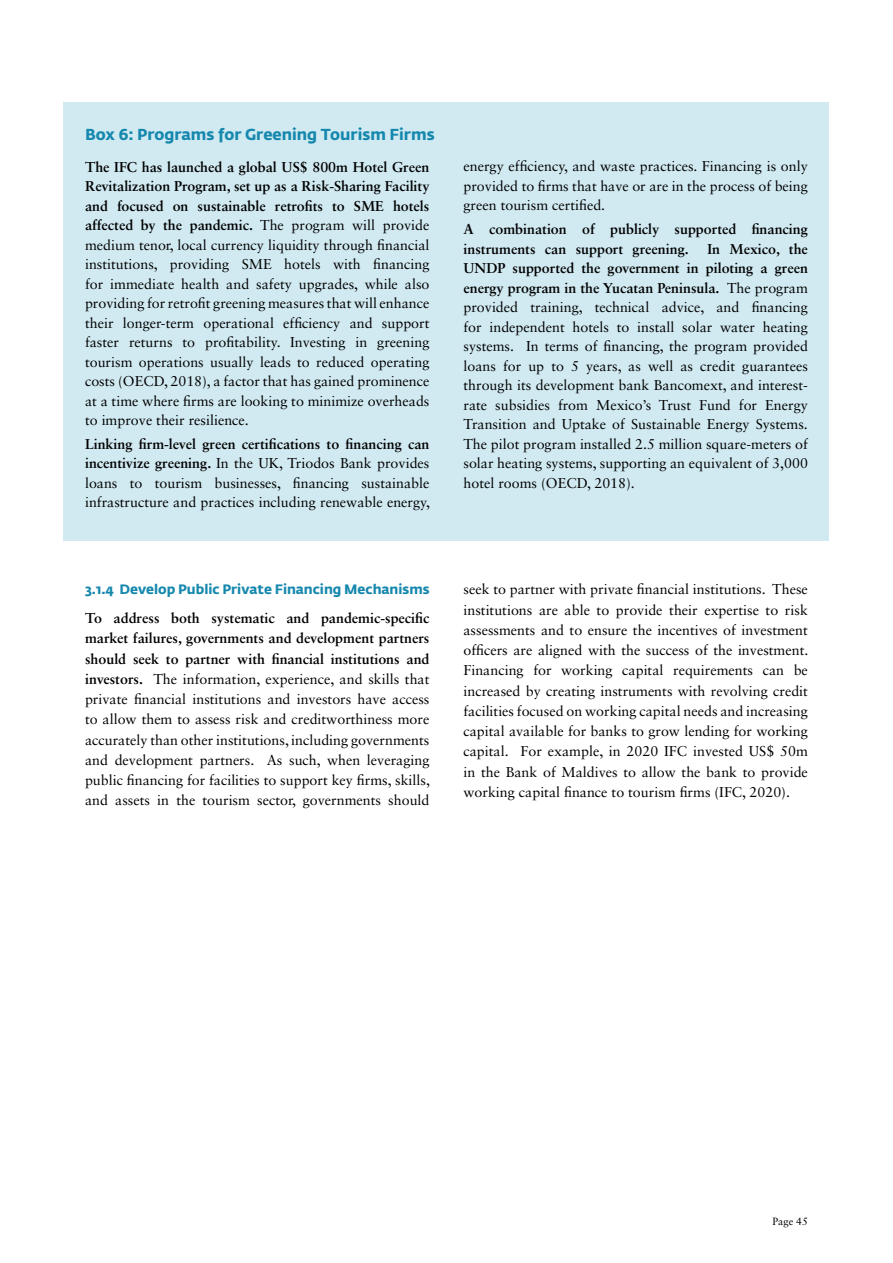
<style>
.page{position:relative;width:893px;height:1263px;background:#fff}
.page>*{position:absolute;margin:0;border:0;box-sizing:border-box;transform-origin:0 0}
.t1{font:700 15.75px "Fedra Sans Std";color:#1688ae}
.t2{font:14.25px/19.5px "Sabon LT Std";color:#000;text-align:justify}
.t3{font:700 14.25px/19.5px "Sabon LT Std";color:#000}
.t4{font:700 13.5px "Fedra Sans Std";color:#1688ae}
.t5{font:10.5px "Sabon LT Std";color:#000}
.s1{font-weight:700}
</style>
<div class="page">
<div style="left:64px;top:102px;width:765px;height:438px;background:#d1eaf2"></div>
<p class="t1" style="left:85px;top:124px;width:351px">Box 6: Programs for Greening Tourism Firms</p>
<p class="t2" style="left:85px;top:157px;width:346px"><span class="s1">The IFC has launched a global US$ 800m Hotel Green Revitalization Program, set up as a Risk-Sharing Facility and focused on sustainable retrofits to SME hotels affected by the pandemic.</span> The program will provide medium tenor, local currency liquidity through financial institutions, providing SME hotels with financing for immediate health and safety upgrades, while also providing for retrofit greening measures that will enhance their longer-term operational efficiency and support faster returns to profitability. Investing in greening tourism operations usually leads to reduced operating costs (OECD, 2018), a factor that has gained prominence at a time where firms are looking to minimize overheads to improve their resilience.</p>
<p class="t2" style="left:85px;top:434px;width:346px"><span class="s1">Linking firm-level green certifications to financing can incentivize greening.</span> In the UK, Triodos Bank provides loans to tourism businesses, financing sustainable infrastructure and practices including renewable energy,</p>
<p class="t4" style="left:85px;top:581px;width:346px">3.1.4 Develop Public Private Financing Mechanisms</p>
<p class="t2" style="left:85px;top:608px;width:346px;line-height:20.2px"><span class="s1">To address both systematic and pandemic-specific market failures, governments and development partners should seek to partner with financial institutions and investors.</span> The information, experience, and skills that private financial institutions and investors have access to allow them to assess risk and creditworthiness more accurately than other institutions, including governments and development partners. As such, when leveraging public financing for facilities to support key firms, skills, and assets in the tourism sector, governments should</p>
<p class="t2" style="left:463px;top:157px;width:346px">energy efficiency, and waste practices. Financing is only provided to firms that have or are in the process of being green tourism certified.</p>
<p class="t3" style="left:463px;top:219px;width:346px">A combination of publicly supported financing instruments can support greening.</p>
<p class="t2" style="left:463px;top:239px;width:346px;text-indent:244px"><span class="s1">In Mexico, the UNDP supported the government in piloting a green energy program in the Yucatan Peninsula.</span> The program provided training, technical advice, and financing for independent hotels to install solar water heating systems. In terms of financing, the program provided loans for up to 5 years, as well as credit guarantees through its development bank Bancomext, and interest&shy;rate subsidies from Mexico’s Trust Fund for Energy Transition and Uptake of Sustainable Energy Systems.<br>The pilot program installed 2.5 million square-meters of solar heating systems, supporting an equivalent of 3,000 hotel rooms (OECD, 2018).</p>
<p class="t2" style="left:463px;top:579px;width:346px;line-height:20.2px">seek to partner with private financial institutions. These institutions are able to provide their expertise to risk assessments and to ensure the incentives of investment officers are aligned with the success of the investment.<br>Financing for working capital requirements can be increased by creating instruments with revolving credit facilities focused on working capital needs and increasing capital available for banks to grow lending for working capital. For example, in 2020 IFC invested US$ 50m in the Bank of Maldives to allow the bank to provide working capital finance to tourism firms (IFC, 2020).</p>
<p class="t5" style="left:772px;top:1215px;width:37px">Page 45</p>
</div>
